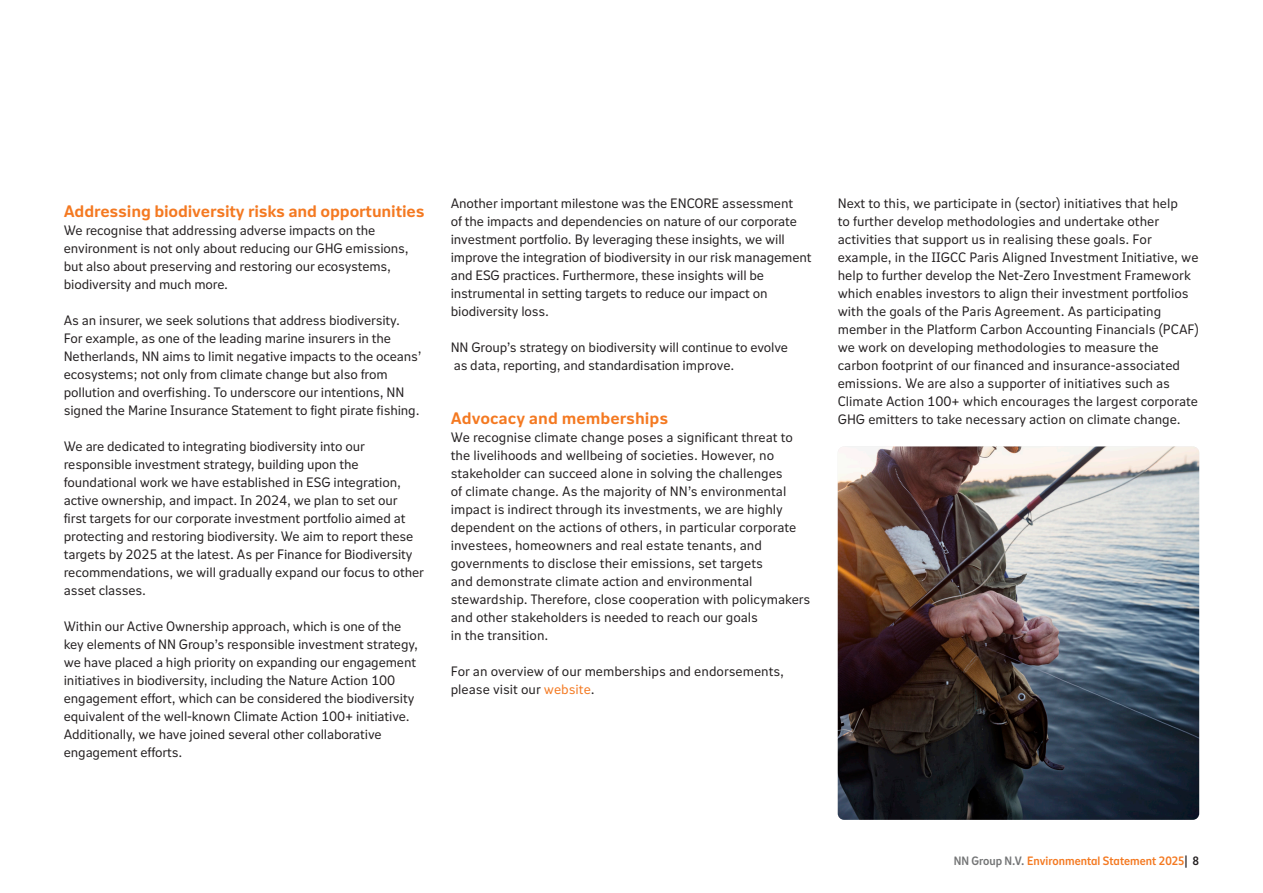
<style>
.page{position:relative;width:1263px;height:893px;background:#fff}
.page>*{position:absolute;margin:0;border:0;box-sizing:border-box;transform-origin:0 0}
.NN_A4_Introduction_14pt{font:700 16.5px "NN Nitti Grotesk Text";letter-spacing:-.01em;color:#f47921}
.NN_A4_Bodytext_10pt{font:700 16.5px "NN Nitti Grotesk Text";color:#f47921}
.NN_A4_Bodytext_10pt-2{font:13.5px/18px "NN Nitti Grotesk Text";letter-spacing:-.01em;color:#231f20}
.t1{font:12px "NN Nitti Grotesk Heading";color:#f47921}
.s1{color:#f47921}
.s2{color:#737475}
.s3{color:#231f20}
</style>
<div class="page">
<img style="left:838px;top:446px;width:361px;height:374px">
<p class="NN_A4_Introduction_14pt" style="left:64px;top:199px;width:362px">Addressing biodiversity risks and opportunities</p>
<p class="NN_A4_Bodytext_10pt-2" style="left:64px;top:220px;width:346px">We recognise that addressing adverse impacts on the environment is not only about reducing our GHG emissions, but also about preserving and restoring our ecosystems, biodiversity and much more.</p>
<p class="NN_A4_Bodytext_10pt-2" style="left:64px;top:310px;width:360px">As an insurer, we seek solutions that address biodiversity.<br>For example, as one of the leading marine insurers in the Netherlands, NN aims to limit negative impacts to the oceans’ ecosystems; not only from climate change but also from pollution and overfishing. To underscore our intentions, NN signed the Marine Insurance Statement to fight pirate fishing.</p>
<p class="NN_A4_Bodytext_10pt-2" style="left:64px;top:436px;width:362px">We are dedicated to integrating biodiversity into our responsible investment strategy, building upon the foundational work we have established in ESG integration, active ownership, and impact. In 2024, we plan to set our<br>first targets for our corporate investment portfolio aimed at protecting and restoring biodiversity. We aim to report these targets by 2025 at the latest. As per Finance for Biodiversity recommendations, we will gradually expand our focus to other asset classes.</p>
<p class="NN_A4_Bodytext_10pt-2" style="left:64px;top:616px;width:356px">Within our Active Ownership approach, which is one of the key elements of NN Group’s responsible investment strategy, we have placed a high priority on expanding our engagement initiatives in biodiversity, including the Nature Action 100 engagement effort, which can be considered the biodiversity equivalent of the well-known Climate Action 100+ initiative.<br>Additionally, we have joined several other collaborative engagement efforts.</p>
<p class="NN_A4_Bodytext_10pt-2" style="left:451px;top:193px;width:362px">Another important milestone was the ENCORE assessment<br>of the impacts and dependencies on nature of our corporate investment portfolio. By leveraging these insights, we will improve the integration of biodiversity in our risk management and ESG practices. Furthermore, these insights will be instrumental in setting targets to reduce our impact on biodiversity loss.</p>
<p class="NN_A4_Bodytext_10pt-2" style="left:451px;top:337px;width:339px">NN Group’s strategy on biodiversity will continue to evolve as data, reporting, and standardisation improve.</p>
<p class="NN_A4_Bodytext_10pt" style="left:451px;top:406px;width:219px">Advocacy and memberships</p>
<p class="NN_A4_Bodytext_10pt-2" style="left:451px;top:427px;width:361px">We recognise climate change poses a significant threat to the livelihoods and wellbeing of societies. However, no stakeholder can succeed alone in solving the challenges<br>of climate change. As the majority of NN’s environmental impact is indirect through its investments, we are highly dependent on the actions of others, in particular corporate investees, homeowners and real estate tenants, and governments to disclose their emissions, set targets<br>and demonstrate climate action and environmental stewardship. Therefore, close cooperation with policymakers and other stakeholders is needed to reach our goals<br>in the transition.</p>
<p class="NN_A4_Bodytext_10pt-2" style="left:451px;top:661px;width:335px">For an overview of our memberships and endorsements, please visit our <span class="s1">website</span>.</p>
<p class="NN_A4_Bodytext_10pt-2" style="left:838px;top:193px;width:363px">Next to this, we participate in (sector) initiatives that help<br>to further develop methodologies and undertake other activities that support us in realising these goals. For example, in the IIGCC Paris Aligned Investment Initiative, we help to further develop the Net-Zero Investment Framework which enables investors to align their investment portfolios with the goals of the Paris Agreement. As participating member in the Platform Carbon Accounting Financials (PCAF) we work on developing methodologies to measure the carbon footprint of our financed and insurance-associated emissions. We are also a supporter of initiatives such as Climate Action 100+ which encourages the largest corporate GHG emitters to take necessary action on climate change.</p>
<p class="t1" style="left:954px;top:852px;width:247px"><span class="s2">NN Group N.V.</span> Environmental Statement 2025<span class="s3">| 8</span></p>
</div>
